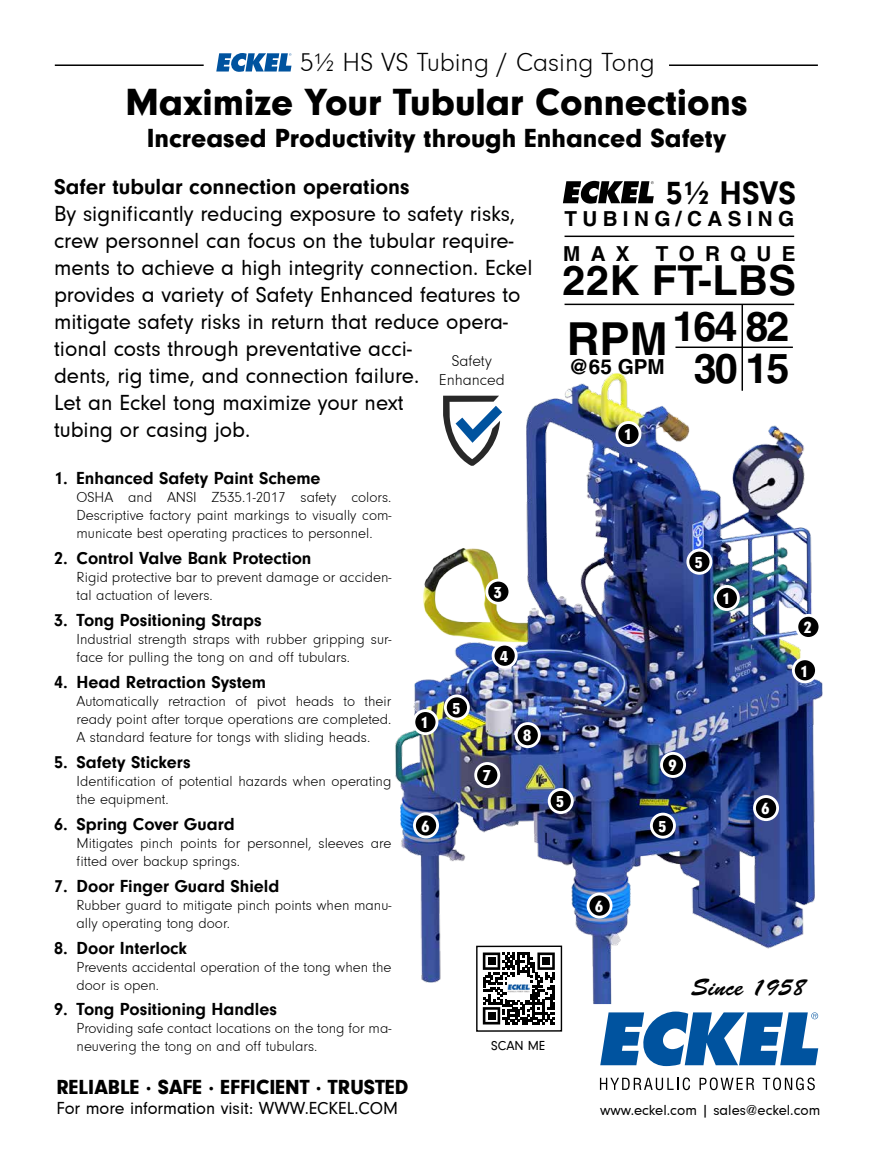
<style>
.page{position:relative;width:872px;height:1170px;background:#fff}
.page>*{position:absolute;margin:0;border:0;box-sizing:border-box;transform-origin:0 0}
.t1{font:700 45.45px "Helvetica";color:#000}
.t2{font:700 41.4px/42.3px "Helvetica";letter-spacing:-.02em;color:#000;text-align:center}
.t3{font:900 39px "Neuzeit Gro";color:#000}
.t4{font:700 33.75px "Neuzeit Gro";color:#000}
.t5{font:900 27px "Neuzeit Gro";color:#000}
.t6{font:300 27px "Neuzeit Gro";color:#000}
.t7{font:24px "Brush Script";color:#000}
.t8{font:22.5px/27px "Neuzeit Gro";color:#000}
.t9{font:700 22.5px "Neuzeit Gro";color:#000}
.t10{font:900 21px "Neuzeit Gro";color:#000}
.t11{font:700 20.7px "Helvetica";letter-spacing:.26em;color:#000}
.t12{font:700 20.7px "Helvetica";letter-spacing:.495em;color:#010101}
.t13{font:700 18px "Neuzeit Gro";color:#000}
.t14{font:18px "Neuzeit Gro";color:#000}
.t15{font:900 17.1px "Neuzeit Gro Con";color:#fff}
.t16{font:300 16.2px/19.5px "Neuzeit Gro";color:#000;text-align:center}
.t17{font:300 15px/18px "Neuzeit Gro";color:#000}
.t18{font:15px "Neuzeit Gro";color:#000}
.t19{font:13.5px "Neuzeit Gro";color:#000}
</style>
<div class="page">
<img style="left:395px;top:373px;width:428px;height:630px">
<div style="left:414px;top:710px;width:23px;height:23px;background:#000;border-radius:50%"></div>
<div style="left:412px;top:709px;width:26px;height:26px;border:3px solid #fff;border-radius:50%"></div>
<div style="left:617px;top:422px;width:23px;height:23px;background:#000;border-radius:50%"></div>
<div style="left:615px;top:421px;width:26px;height:26px;border:3px solid #fff;border-radius:50%"></div>
<div style="left:793px;top:658px;width:23px;height:23px;background:#000;border-radius:50%"></div>
<div style="left:792px;top:657px;width:26px;height:26px;border:3px solid #fff;border-radius:50%"></div>
<div style="left:715px;top:586px;width:23px;height:23px;background:#000;border-radius:50%"></div>
<div style="left:714px;top:585px;width:26px;height:26px;border:3px solid #fff;border-radius:50%"></div>
<div style="left:797px;top:615px;width:23px;height:23px;background:#000;border-radius:50%"></div>
<div style="left:795px;top:614px;width:26px;height:25px;border:3px solid #fff;border-radius:50%"></div>
<div style="left:493px;top:644px;width:23px;height:23px;background:#000;border-radius:50%"></div>
<div style="left:491px;top:642px;width:26px;height:26px;border:3px solid #fff;border-radius:50%"></div>
<div style="left:445px;top:695px;width:23px;height:24px;background:#000;border-radius:50%"></div>
<div style="left:444px;top:694px;width:26px;height:26px;border:3px solid #fff;border-radius:50%"></div>
<div style="left:549px;top:789px;width:23px;height:23px;background:#000;border-radius:50%"></div>
<div style="left:548px;top:788px;width:26px;height:25px;border:3px solid #fff;border-radius:50%"></div>
<div style="left:688px;top:550px;width:23px;height:23px;background:#000;border-radius:50%"></div>
<div style="left:686px;top:548px;width:26px;height:26px;border:3px solid #fff;border-radius:50%"></div>
<div style="left:651px;top:814px;width:23px;height:23px;background:#000;border-radius:50%"></div>
<div style="left:650px;top:812px;width:26px;height:26px;border:3px solid #fff;border-radius:50%"></div>
<div style="left:414px;top:813px;width:23px;height:23px;background:#000;border-radius:50%"></div>
<div style="left:413px;top:812px;width:26px;height:26px;border:3px solid #fff;border-radius:50%"></div>
<div style="left:588px;top:893px;width:23px;height:24px;background:#000;border-radius:50%"></div>
<div style="left:586px;top:892px;width:26px;height:26px;border:3px solid #fff;border-radius:50%"></div>
<div style="left:754px;top:796px;width:23px;height:23px;background:#000;border-radius:50%"></div>
<div style="left:753px;top:795px;width:26px;height:26px;border:3px solid #fff;border-radius:50%"></div>
<div style="left:476px;top:763px;width:23px;height:23px;background:#000;border-radius:50%"></div>
<div style="left:474px;top:762px;width:26px;height:26px;border:3px solid #fff;border-radius:50%"></div>
<div style="left:516px;top:723px;width:23px;height:23px;background:#000;border-radius:50%"></div>
<div style="left:515px;top:722px;width:26px;height:26px;border:3px solid #fff;border-radius:50%"></div>
<div style="left:661px;top:753px;width:23px;height:23px;background:#000;border-radius:50%"></div>
<div style="left:660px;top:751px;width:26px;height:26px;border:3px solid #fff;border-radius:50%"></div>
<hr style="left:675px;top:346px;width:118px;height:2px;background:#000">
<hr style="left:741px;top:305px;width:2px;height:85px;background:#000">
<hr style="left:564px;top:303px;width:230px;height:2px;background:#000">
<hr style="left:564px;top:235px;width:230px;height:2px;background:#000">
<svg style="left:600px;top:1011px;width:218px;height:54px"></svg>
<svg style="left:600px;top:1077px;width:90px;height:13px"></svg>
<svg style="left:699px;top:1077px;width:55px;height:13px"></svg>
<svg style="left:762px;top:1077px;width:53px;height:13px"></svg>
<div style="left:478px;top:947px;width:82px;height:82px;background:#fff"></div>
<svg style="left:483px;top:952px;width:72px;height:72px"></svg>
<div style="left:488px;top:957px;width:7px;height:7px;background:#000"></div>
<div style="left:542px;top:957px;width:8px;height:7px;background:#000"></div>
<div style="left:488px;top:1011px;width:7px;height:8px;background:#000"></div>
<img style="left:507px;top:977px;width:23px;height:22px">
<div style="left:476px;top:945px;width:86px;height:86px;border:1px solid #000"></div>
<svg style="left:216px;top:53px;width:75px;height:19px"></svg>
<hr style="left:669px;top:64px;width:149px;height:2px;background:#000">
<hr style="left:55px;top:64px;width:149px;height:2px;background:#000">
<svg style="left:563px;top:181px;width:91px;height:22px"></svg>
<h3 class="t6" style="left:300px;top:48px;width:356px">5½ HS VS Tubing / Casing Tong</h3>
<h3 class="t3" style="left:125px;top:79px;width:623px">Maximize Your Tubular Connections</h3>
<h3 class="t5" style="left:147px;top:123px;width:581px">Increased Productivity through Enhanced Safety</h3>
<h3 class="t9" style="left:54px;top:174px;width:357px">Safer tubular connection operations</h3>
<p class="t8" style="left:54px;top:201px;width:480px">By significantly reducing exposure to safety risks, crew personnel can focus on the tubular require&shy;ments to achieve a high integrity connection. Eckel provides a variety of Safety Enhanced features to mitigate safety risks in return that reduce opera&shy;tional costs through preventative acci-<br>dents, rig time, and connection failure.<br>Let an Eckel tong maximize your next<br>tubing or casing job.</p>
<p class="t13" style="left:54px;top:468px;width:268px">1. Enhanced Safety Paint Scheme</p>
<p class="t17" style="left:77px;top:488px;width:316px;text-align:justify">OSHA and ANSI Z535.1-2017 safety colors.<br>Descriptive factory paint markings to visually com&shy;municate best operating practices to personnel.</p>
<p class="t13" style="left:54px;top:548px;width:259px">2. Control Valve Bank Protection</p>
<p class="t17" style="left:77px;top:568px;width:316px">Rigid protective bar to prevent damage or acciden&shy;tal actuation of levers.</p>
<p class="t13" style="left:54px;top:610px;width:209px">3. Tong Positioning Straps</p>
<p class="t17" style="left:77px;top:630px;width:316px">Industrial strength straps with rubber gripping sur&shy;face for pulling the tong on and off tubulars.</p>
<p class="t13" style="left:54px;top:672px;width:214px">4. Head Retraction System</p>
<p class="t17" style="left:77px;top:692px;width:316px;text-align:justify">Automatically retraction of pivot heads to their ready point after torque operations are completed.<br>A standard feature for tongs with sliding heads.</p>
<p class="t13" style="left:54px;top:751px;width:138px">5. Safety Stickers</p>
<p class="t17" style="left:77px;top:772px;width:316px">Identification of potential hazards when operating the equipment.</p>
<p class="t13" style="left:54px;top:813px;width:182px">6. Spring Cover Guard</p>
<p class="t17" style="left:77px;top:834px;width:316px">Mitigates pinch points for personnel, sleeves are fitted over backup springs.</p>
<p class="t13" style="left:54px;top:875px;width:227px">7. Door Finger Guard Shield</p>
<p class="t17" style="left:77px;top:896px;width:316px">Rubber guard to mitigate pinch points when manu&shy;ally operating tong door.</p>
<p class="t13" style="left:54px;top:937px;width:135px">8. Door Interlock</p>
<p class="t17" style="left:77px;top:957px;width:316px">Prevents accidental operation of the tong when the door is open.</p>
<p class="t13" style="left:54px;top:999px;width:224px">9. Tong Positioning Handles</p>
<p class="t17" style="left:77px;top:1019px;width:316px">Providing safe contact locations on the tong for ma&shy;neuvering the tong on and off tubulars.</p>
<h3 class="t10" style="left:56px;top:1074px;width:353px">RELIABLE · SAFE · EFFICIENT · TRUSTED</h3>
<p class="t14" style="left:56px;top:1098px;width:343px">For more information visit: WWW.ECKEL.COM</p>
<p class="t18" style="left:600px;top:1102px;width:222px">www.eckel.com | sales@eckel.com</p>
<h3 class="t4" style="left:666px;top:173px;width:132px">5½ HSVS</h3>
<h3 class="t11" style="left:564px;top:206px;width:231px">TUBING/CASING</h3>
<h2 class="t2" style="left:562px;top:259px;width:235px">22K FT-LBS</h2>
<h3 class="t12" style="left:563px;top:241px;width:68px">MAX</h3>
<h3 class="t12" style="left:656px;top:241px;width:141px">TORQUE</h3>
<h2 class="t2" style="left:672px;top:304px;width:118px">164 82<br>30 15</h2>
<h1 class="t1" style="left:567px;top:311px;width:103px">RPM</h1>
<h3 class="t11" style="left:569px;top:354px;width:98px">@65 GPM</h3>
<p class="t16" style="left:439px;top:351px;width:67px">Safety<br>Enhanced</p>
<p class="t15" style="left:623px;top:425px;width:10px">1</p>
<p class="t15" style="left:694px;top:552px;width:10px">5</p>
<p class="t15" style="left:493px;top:582px;width:10px">3</p>
<p class="t15" style="left:722px;top:589px;width:10px">1</p>
<p class="t15" style="left:803px;top:618px;width:10px">2</p>
<p class="t15" style="left:500px;top:646px;width:10px">4</p>
<p class="t15" style="left:800px;top:661px;width:10px">1</p>
<p class="t15" style="left:452px;top:698px;width:10px">5</p>
<p class="t15" style="left:420px;top:713px;width:10px">1</p>
<p class="t15" style="left:523px;top:726px;width:10px">8</p>
<p class="t15" style="left:668px;top:756px;width:10px">9</p>
<p class="t15" style="left:482px;top:766px;width:10px">7</p>
<p class="t15" style="left:556px;top:792px;width:10px">5</p>
<p class="t15" style="left:761px;top:799px;width:10px">6</p>
<p class="t15" style="left:421px;top:816px;width:10px">6</p>
<p class="t15" style="left:658px;top:816px;width:10px">5</p>
<p class="t15" style="left:595px;top:896px;width:10px">6</p>
<h3 class="t7" style="left:691px;top:973px;width:116px">Since 1958</h3>
<p class="t19" style="left:491px;top:1037px;width:56px">SCAN ME</p>
</div>
